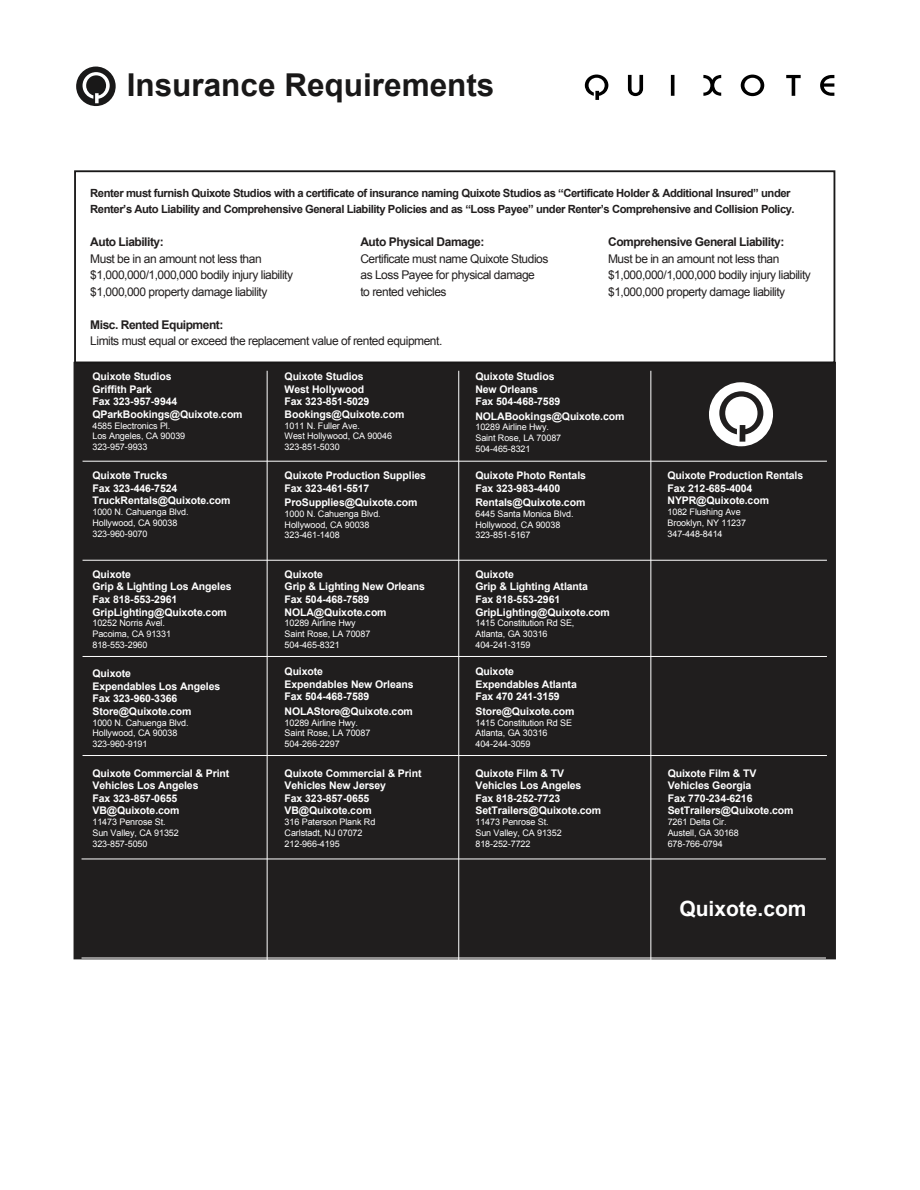
<style>
.page{position:relative;width:920px;height:1190px;background:#fff}
.page>*{position:absolute;margin:0;border:0;box-sizing:border-box;transform-origin:0 0}
.t1{font:700 31.5px "Arial";color:#191818}
.t2{font:700 21px "Arial";color:#fff}
.t3{font:12px "Arial";letter-spacing:-.04em;color:#221f1f}
.t4{font:700 12px "Arial";letter-spacing:-.04em;color:#221f1f}
.t5{font:700 11.25px/16.5px "Arial";letter-spacing:-.04em;color:#221f1f}
.t6{font:700 10.5px/12.6px "Arial";letter-spacing:-.01em;color:#fff}
.t7{font:9px/10.8px "Arial";letter-spacing:-.01em;color:#fff}
</style>
<div class="page">
<div style="left:74px;top:362px;width:762px;height:597px;background:#201e1e;border:3px solid #201e1e"></div>
<svg style="left:76px;top:66px;width:40px;height:40px"></svg>
<div style="left:74px;top:170px;width:761px;height:193px;border:2px solid #191818"></div>
<svg style="left:585px;top:74px;width:249px;height:26px"></svg>
<svg style="left:709px;top:382px;width:64px;height:65px"></svg>
<h1 class="t1" style="left:127px;top:64px;width:369px">Insurance Requirements</h1>
<p class="t5" style="left:90px;top:185px;width:706px">Renter must furnish Quixote Studios with a certificate of insurance naming Quixote Studios as “Certificate Holder &amp; Additional Insured” under<br>Renter’s Auto Liability and Comprehensive General Liability Policies and as “Loss Payee” under Renter’s Comprehensive and Collision Policy.</p>
<p class="t4" style="left:90px;top:234px;width:75px">Auto Liability:</p>
<p class="t4" style="left:360px;top:234px;width:126px">Auto Physical Damage:</p>
<p class="t4" style="left:608px;top:234px;width:178px">Comprehensive General Liability:</p>
<p class="t3" style="left:90px;top:250px;width:173px">Must be in an amount not less than</p>
<p class="t3" style="left:360px;top:250px;width:189px">Certificate must name Quixote Studios</p>
<p class="t3" style="left:608px;top:250px;width:173px">Must be in an amount not less than</p>
<p class="t3" style="left:90px;top:267px;width:204px">$1,000,000/1,000,000 bodily injury liability</p>
<p class="t3" style="left:360px;top:267px;width:176px">as Loss Payee for physical damage</p>
<p class="t3" style="left:608px;top:267px;width:204px">$1,000,000/1,000,000 bodily injury liability</p>
<p class="t3" style="left:90px;top:283px;width:179px">$1,000,000 property damage liability</p>
<p class="t3" style="left:360px;top:283px;width:88px">to rented vehicles</p>
<p class="t3" style="left:608px;top:283px;width:179px">$1,000,000 property damage liability</p>
<p class="t4" style="left:90px;top:316px;width:135px">Misc. Rented Equipment:</p>
<p class="t3" style="left:90px;top:333px;width:353px">Limits must equal or exceed the replacement value of rented equipment.</p>
<p class="t6" style="left:475px;top:370px;width:86px">Quixote Studios<br>New Orleans<br>Fax 504-468-7589</p>
<p class="t6" style="left:475px;top:410px;width:151px">NOLABookings@Quixote.com</p>
<p class="t7" style="left:475px;top:422px;width:87px">10289 Airline Hwy.<br>Saint Rose, LA 70087<br>504-465-8321</p>
<p class="t6" style="left:92px;top:370px;width:152px">Quixote Studios<br>Griffith Park<br>Fax 323-957-9944<br>QParkBookings@Quixote.com</p>
<p class="t7" style="left:92px;top:420px;width:94px">4585 Electronics Pl.<br>Los Angeles, CA 90039<br>323-957-9933</p>
<p class="t6" style="left:284px;top:370px;width:121px">Quixote Studios<br>West Hollywood<br>Fax 323-851-5029<br>Bookings@Quixote.com</p>
<p class="t7" style="left:284px;top:420px;width:109px">1011 N. Fuller Ave.<br>West Hollywood, CA 90046<br>323-851-5030</p>
<p class="t6" style="left:284px;top:469px;width:143px">Quixote Production Supplies<br>Fax 323-461-5517</p>
<p class="t6" style="left:284px;top:496px;width:134px">ProSupplies@Quixote.com</p>
<p class="t7" style="left:284px;top:508px;width:98px">1000 N. Cahuenga Blvd.<br>Hollywood, CA 90038<br>323-461-1408</p>
<p class="t6" style="left:92px;top:469px;width:139px">Quixote Trucks<br>Fax 323-446-7524<br>TruckRentals@Quixote.com</p>
<p class="t7" style="left:92px;top:506px;width:98px">1000 N. Cahuenga Blvd.<br>Hollywood, CA 90038<br>323-960-9070</p>
<p class="t6" style="left:475px;top:469px;width:112px">Quixote Photo Rentals<br>Fax 323-983-4400</p>
<p class="t6" style="left:475px;top:496px;width:111px">Rentals@Quixote.com</p>
<p class="t7" style="left:475px;top:508px;width:100px">6445 Santa Monica Blvd.<br>Hollywood, CA 90038<br>323-851-5167</p>
<p class="t6" style="left:667px;top:469px;width:137px">Quixote Production Rentals<br>Fax 212-685-4004<br>NYPR@Quixote.com</p>
<p class="t7" style="left:667px;top:506px;width:80px">1082 Flushing Ave<br>Brooklyn, NY 11237<br>347-448-8414</p>
<p class="t6" style="left:92px;top:568px;width:141px">Quixote<br>Grip &amp; Lighting Los Angeles<br>Fax 818-553-2961<br>GripLighting@Quixote.com</p>
<p class="t7" style="left:92px;top:618px;width:80px">10252 Norris Avel.<br>Pacoima, CA 91331<br>818-553-2960</p>
<p class="t6" style="left:92px;top:667px;width:129px">Quixote<br>Expendables Los Angeles<br>Fax 323-960-3366<br>Store@Quixote.com</p>
<p class="t7" style="left:92px;top:717px;width:98px">1000 N. Cahuenga Blvd.<br>Hollywood, CA 90038<br>323-960-9191</p>
<p class="t6" style="left:92px;top:767px;width:138px">Quixote Commercial &amp; Print<br>Vehicles Los Angeles<br>Fax 323-857-0655<br>VB@Quixote.com</p>
<p class="t7" style="left:92px;top:816px;width:88px">11473 Penrose St.<br>Sun Valley, CA 91352<br>323-857-5050</p>
<p class="t6" style="left:284px;top:568px;width:142px">Quixote<br>Grip &amp; Lighting New Orleans<br>Fax 504-468-7589<br>NOLA@Quixote.com</p>
<p class="t7" style="left:284px;top:618px;width:87px">10289 Airline Hwy<br>Saint Rose, LA 70087<br>504-465-8321</p>
<p class="t6" style="left:284px;top:665px;width:130px">Quixote<br>Expendables New Orleans<br>Fax 504-468-7589</p>
<p class="t6" style="left:284px;top:705px;width:130px">NOLAStore@Quixote.com</p>
<p class="t7" style="left:284px;top:717px;width:87px">10289 Airline Hwy.<br>Saint Rose, LA 70087<br>504-266-2297</p>
<p class="t6" style="left:284px;top:767px;width:138px">Quixote Commercial &amp; Print<br>Vehicles New Jersey<br>Fax 323-857-0655<br>VB@Quixote.com</p>
<p class="t7" style="left:284px;top:816px;width:92px">316 Paterson Plank Rd<br>Carlstadt, NJ 07072<br>212-966-4195</p>
<p class="t6" style="left:475px;top:568px;width:136px">Quixote<br>Grip &amp; Lighting Atlanta<br>Fax 818-553-2961<br>GripLighting@Quixote.com</p>
<p class="t7" style="left:475px;top:618px;width:100px">1415 Constitution Rd SE,<br>Atlanta, GA 30316<br>404-241-3159</p>
<p class="t6" style="left:475px;top:665px;width:103px">Quixote<br>Expendables Atlanta<br>Fax 470 241-3159</p>
<p class="t6" style="left:475px;top:705px;width:100px">Store@Quixote.com</p>
<p class="t7" style="left:475px;top:717px;width:98px">1415 Constitution Rd SE<br>Atlanta, GA 30316<br>404-244-3059</p>
<p class="t6" style="left:475px;top:767px;width:127px">Quixote Film &amp; TV<br>Vehicles Los Angeles<br>Fax 818-252-7723<br>SetTrailers@Quixote.com</p>
<p class="t7" style="left:475px;top:816px;width:88px">11473 Penrose St.<br>Sun Valley, CA 91352<br>818-252-7722</p>
<p class="t6" style="left:667px;top:767px;width:127px">Quixote Film &amp; TV<br>Vehicles Georgia<br>Fax 770-234-6216<br>SetTrailers@Quixote.com</p>
<p class="t7" style="left:667px;top:816px;width:73px">7261 Delta Cir.<br>Austell, GA 30168<br>678-766-0794</p>
<h2 class="t2" style="left:679px;top:894px;width:129px">Quixote.com</h2>
</div>
